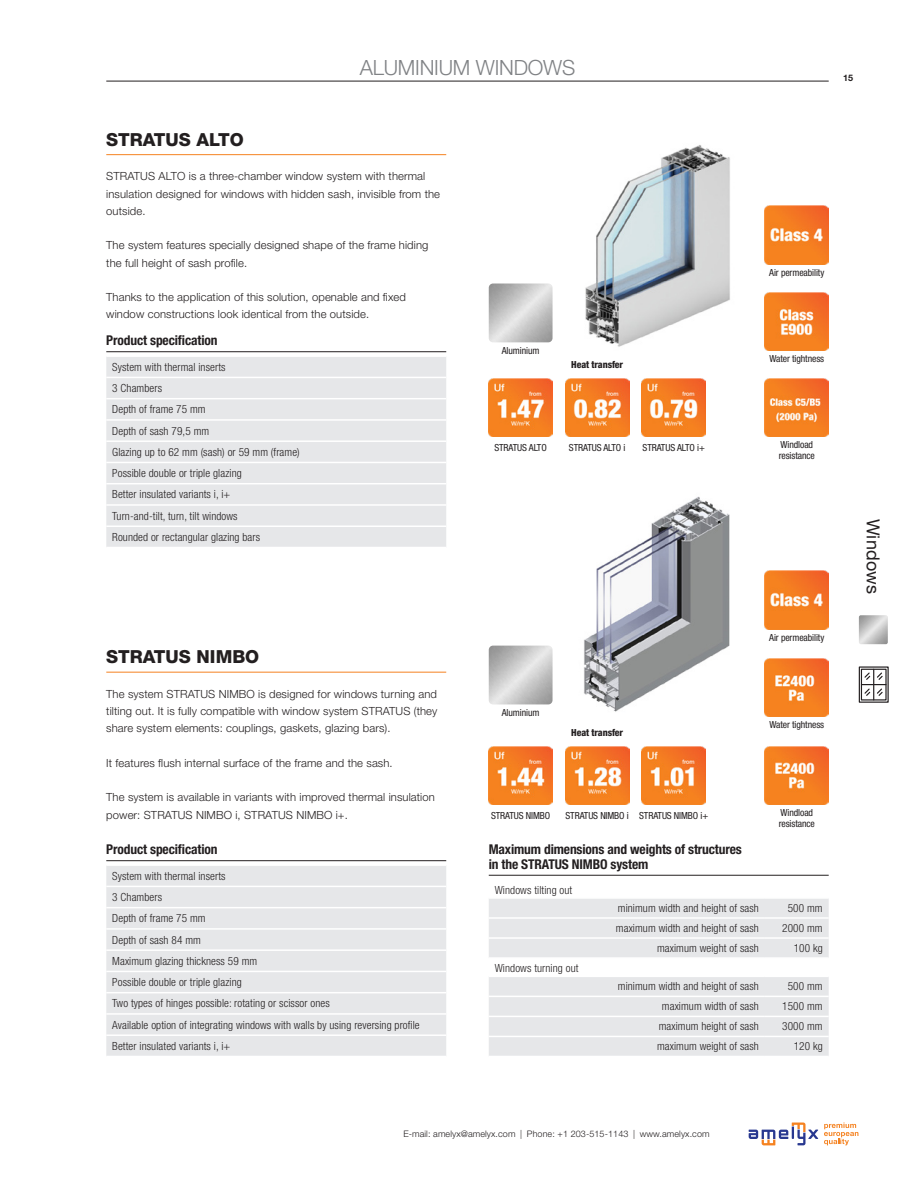
<style>
.page{position:relative;width:918px;height:1188px;background:#fff}
.page>*{position:absolute;margin:0;border:0;box-sizing:border-box;transform-origin:0 0}
.nadpis_rule{font:300 21px "Helvetica Neue LT Pro";letter-spacing:-.01em;color:#808285}
.Product_name{font:800 18px "Helvetica Neue LT Pro";color:#231f20}
.side{font:18px "Helvetica Neue LT Pro";letter-spacing:.01em;color:#231f20}
.Product_spec{font:700 condensed 13.5px/15px "Helvetica Neue LT Pro";letter-spacing:-.01em;color:#231f20}
.t1{font:300 condensed 11.25px "Helvetica Neue LT Pro";letter-spacing:.01em;color:#231f20}
.txt{font:300 11.25px/17.2px "Helvetica Neue LT Pro";letter-spacing:.01em;color:#231f20}
.technical_orange{font:condensed 9.75px/10.5px "Helvetica Neue LT Pro";letter-spacing:-.01em;color:#231f20}
.technical_orange_head{font:800 condensed 9.75px "Helvetica Neue LT Pro";letter-spacing:-.01em;color:#231f20}
.t2{font:300 9px "Helvetica Neue LT Pro";letter-spacing:.01em;color:#231f20}
.t3{font:700 9px "Helvetica Neue LT Pro";color:#231f20}
</style>
<div class="page">
<hr style="left:106px;top:81px;width:723px;height:1px;background:#231f20">
<img style="left:585px;top:145px;width:145px;height:202px">
<img style="left:584px;top:496px;width:146px;height:216px">
<hr style="left:106px;top:351px;width:340px;height:1px;background:#231f20">
<div style="left:106px;top:357px;width:340px;height:190px;background:#e6e7e9"></div>
<hr style="left:106px;top:377px;width:340px;height:1px;background:#fff">
<hr style="left:106px;top:398px;width:340px;height:1px;background:#fff">
<hr style="left:106px;top:419px;width:340px;height:2px;background:#fff">
<hr style="left:106px;top:440px;width:340px;height:2px;background:#fff">
<hr style="left:106px;top:462px;width:340px;height:1px;background:#fff">
<hr style="left:106px;top:483px;width:340px;height:1px;background:#fff">
<hr style="left:106px;top:504px;width:340px;height:2px;background:#fff">
<hr style="left:106px;top:525px;width:340px;height:2px;background:#fff">
<hr style="left:106px;top:860px;width:340px;height:1px;background:#231f20">
<div style="left:106px;top:866px;width:340px;height:190px;background:#e6e7e9"></div>
<hr style="left:106px;top:886px;width:340px;height:1px;background:#fff">
<hr style="left:106px;top:907px;width:340px;height:1px;background:#fff">
<hr style="left:106px;top:928px;width:340px;height:2px;background:#fff">
<hr style="left:106px;top:949px;width:340px;height:2px;background:#fff">
<hr style="left:106px;top:971px;width:340px;height:1px;background:#fff">
<hr style="left:106px;top:992px;width:340px;height:1px;background:#fff">
<hr style="left:106px;top:1013px;width:340px;height:2px;background:#fff">
<hr style="left:106px;top:1034px;width:340px;height:2px;background:#fff">
<hr style="left:106px;top:154px;width:340px;height:1px;background:#f58220">
<hr style="left:106px;top:672px;width:340px;height:1px;background:#f58220">
<img style="left:765px;top:206px;width:64px;height:58px">
<img style="left:765px;top:571px;width:64px;height:58px">
<img style="left:489px;top:284px;width:64px;height:58px">
<img style="left:489px;top:646px;width:64px;height:58px">
<img style="left:765px;top:378px;width:64px;height:59px">
<img style="left:765px;top:746px;width:64px;height:59px">
<img style="left:765px;top:292px;width:64px;height:59px">
<img style="left:765px;top:658px;width:64px;height:59px">
<img style="left:565px;top:378px;width:64px;height:59px">
<img style="left:642px;top:378px;width:64px;height:59px">
<img style="left:489px;top:378px;width:64px;height:59px">
<img style="left:565px;top:746px;width:64px;height:59px">
<img style="left:642px;top:746px;width:64px;height:59px">
<img style="left:489px;top:746px;width:64px;height:59px">
<hr style="left:489px;top:875px;width:340px;height:1px;background:#231f20">
<svg style="left:489px;top:899px;width:340px;height:157px;background:#e9eaeb"></svg>
<hr style="left:489px;top:917px;width:276px;height:2px;background:#fff">
<hr style="left:765px;top:917px;width:64px;height:2px;background:#fff">
<hr style="left:489px;top:937px;width:276px;height:2px;background:#fff">
<hr style="left:765px;top:937px;width:64px;height:2px;background:#fff">
<hr style="left:489px;top:957px;width:276px;height:2px;background:#fff">
<hr style="left:765px;top:957px;width:64px;height:2px;background:#fff">
<hr style="left:489px;top:976px;width:276px;height:1px;background:#fff">
<hr style="left:765px;top:976px;width:64px;height:1px;background:#fff">
<hr style="left:489px;top:996px;width:276px;height:1px;background:#fff">
<hr style="left:765px;top:996px;width:64px;height:1px;background:#fff">
<hr style="left:489px;top:1016px;width:276px;height:1px;background:#fff">
<hr style="left:765px;top:1016px;width:64px;height:1px;background:#fff">
<hr style="left:489px;top:1036px;width:276px;height:1px;background:#fff">
<hr style="left:765px;top:1036px;width:64px;height:1px;background:#fff">
<div style="left:859px;top:666px;width:30px;height:37px;border:1px solid #231f20"></div>
<div style="left:861px;top:669px;width:26px;height:32px;border:1px solid #231f20"></div>
<hr style="left:873px;top:669px;width:1px;height:31px;background:#231f20">
<svg style="left:861px;top:671px;width:25px;height:26px"></svg>
<img style="left:859px;top:615px;width:29px;height:29px">
<svg style="left:749px;top:1123px;width:69px;height:22px"></svg>
<svg style="left:824px;top:1123px;width:34px;height:22px"></svg>
<p class="nadpis_rule" style="left:360px;top:54px;width:217px">ALUMINIUM WINDOWS</p>
<p class="t3" style="left:843px;top:73px;width:11px">15</p>
<p class="Product_name" style="left:106px;top:129px;width:139px">STRATUS ALTO</p>
<p class="txt" style="left:106px;top:167px;width:335px">STRATUS ALTO is a three-chamber window system with thermal insulation designed for windows with hidden sash, invisible from the outside.</p>
<p class="txt" style="left:106px;top:236px;width:324px">The system features specially designed shape of the frame hiding the full height of sash profile.</p>
<p class="txt" style="left:106px;top:288px;width:301px">Thanks to the application of this solution, openable and fixed window constructions look identical from the outside.</p>
<p class="Product_spec" style="left:106px;top:333px;width:113px">Product specification</p>
<p class="t1" style="left:112px;top:360px;width:115px">System with thermal inserts</p>
<p class="t1" style="left:112px;top:382px;width:51px">3 Chambers</p>
<p class="t1" style="left:112px;top:403px;width:95px">Depth of frame 75 mm</p>
<p class="t1" style="left:112px;top:424px;width:98px">Depth of sash 79,5 mm</p>
<p class="t1" style="left:112px;top:445px;width:189px">Glazing up to 62 mm (sash) or 59 mm (frame)</p>
<p class="t1" style="left:112px;top:467px;width:131px">Possible double or triple glazing</p>
<p class="t1" style="left:112px;top:488px;width:119px">Better insulated variants i, i+</p>
<p class="t1" style="left:112px;top:509px;width:127px">Turn-and-tilt, turn, tilt windows</p>
<p class="t1" style="left:112px;top:530px;width:149px">Rounded or rectangular glazing bars</p>
<p class="Product_name" style="left:106px;top:646px;width:155px">STRATUS NIMBO</p>
<p class="txt" style="left:106px;top:685px;width:333px;text-align:justify">The system STRATUS NIMBO is designed for windows turning and tilting out. It is fully compatible with window system STRATUS (they share system elements: couplings, gaskets, glazing bars).</p>
<p class="txt" style="left:106px;top:754px;width:288px">It features flush internal surface of the frame and the sash.</p>
<p class="txt" style="left:106px;top:788px;width:330px">The system is available in variants with improved thermal insulation power: STRATUS NIMBO i, STRATUS NIMBO i+.</p>
<p class="Product_spec" style="left:106px;top:842px;width:113px">Product specification</p>
<p class="t1" style="left:112px;top:869px;width:115px">System with thermal inserts</p>
<p class="t1" style="left:112px;top:891px;width:51px">3 Chambers</p>
<p class="t1" style="left:112px;top:912px;width:95px">Depth of frame 75 mm</p>
<p class="t1" style="left:112px;top:933px;width:90px">Depth of sash 84 mm</p>
<p class="t1" style="left:112px;top:954px;width:146px">Maximum glazing thickness 59 mm</p>
<p class="t1" style="left:112px;top:976px;width:131px">Possible double or triple glazing</p>
<p class="t1" style="left:112px;top:997px;width:219px">Two types of hinges possible: rotating or scissor ones</p>
<p class="t1" style="left:112px;top:1018px;width:309px">Available option of integrating windows with walls by using reversing profile</p>
<p class="t1" style="left:112px;top:1039px;width:119px">Better insulated variants i, i+</p>
<p class="technical_orange" style="left:502px;top:345px;width:39px">Aluminium</p>
<p class="technical_orange_head" style="left:571px;top:358px;width:53px">Heat transfer</p>
<p class="technical_orange" style="left:494px;top:442px;width:54px">STRATUS ALTO</p>
<p class="technical_orange" style="left:569px;top:442px;width:58px">STRATUS ALTO i</p>
<p class="technical_orange" style="left:643px;top:442px;width:64px">STRATUS ALTO i+</p>
<p class="technical_orange" style="left:769px;top:267px;width:57px">Air permeability</p>
<p class="technical_orange" style="left:769px;top:353px;width:56px">Water tightness</p>
<p class="technical_orange" style="left:779px;top:439px;width:38px">Windload resistance</p>
<p class="technical_orange" style="left:502px;top:707px;width:39px">Aluminium</p>
<p class="technical_orange_head" style="left:571px;top:726px;width:53px">Heat transfer</p>
<p class="technical_orange" style="left:769px;top:632px;width:57px">Air permeability</p>
<p class="technical_orange" style="left:769px;top:720px;width:56px">Water tightness</p>
<p class="technical_orange" style="left:779px;top:807px;width:38px">Windload resistance</p>
<p class="technical_orange" style="left:491px;top:810px;width:61px">STRATUS NIMBO</p>
<p class="technical_orange" style="left:566px;top:810px;width:65px">STRATUS NIMBO i</p>
<p class="technical_orange" style="left:639px;top:810px;width:71px">STRATUS NIMBO i+</p>
<p class="Product_spec" style="left:489px;top:841px;width:255px">Maximum dimensions and weights of structures in the STRATUS NIMBO system</p>
<p class="t1" style="left:495px;top:883px;width:79px">Windows tilting out</p>
<p class="t1" style="left:618px;top:902px;width:143px">minimum width and height of sash</p>
<p class="t1" style="left:788px;top:902px;width:36px">500 mm</p>
<p class="t1" style="left:616px;top:922px;width:144px">maximum width and height of sash</p>
<p class="t1" style="left:782px;top:922px;width:42px">2000 mm</p>
<p class="t1" style="left:657px;top:942px;width:103px">maximum weight of sash</p>
<p class="t1" style="left:794px;top:942px;width:31px">100 kg</p>
<p class="t1" style="left:495px;top:962px;width:85px">Windows turning out</p>
<p class="t1" style="left:618px;top:980px;width:143px">minimum width and height of sash</p>
<p class="t1" style="left:788px;top:980px;width:36px">500 mm</p>
<p class="t1" style="left:662px;top:1000px;width:98px">maximum width of sash</p>
<p class="t1" style="left:782px;top:1000px;width:42px">1500 mm</p>
<p class="t1" style="left:659px;top:1020px;width:102px">maximum height of sash</p>
<p class="t1" style="left:782px;top:1020px;width:42px">3000 mm</p>
<p class="t1" style="left:657px;top:1040px;width:103px">maximum weight of sash</p>
<p class="t1" style="left:794px;top:1040px;width:31px">120 kg</p>
<p class="side" style="left:884px;top:519px;width:77px;rotate:90deg">Windows</p>
<p class="t2" style="left:403px;top:1128px;width:308px">E-mail: amelyx@amelyx.com | Phone: +1 203-515-1143 | www.amelyx.com</p>
</div>
